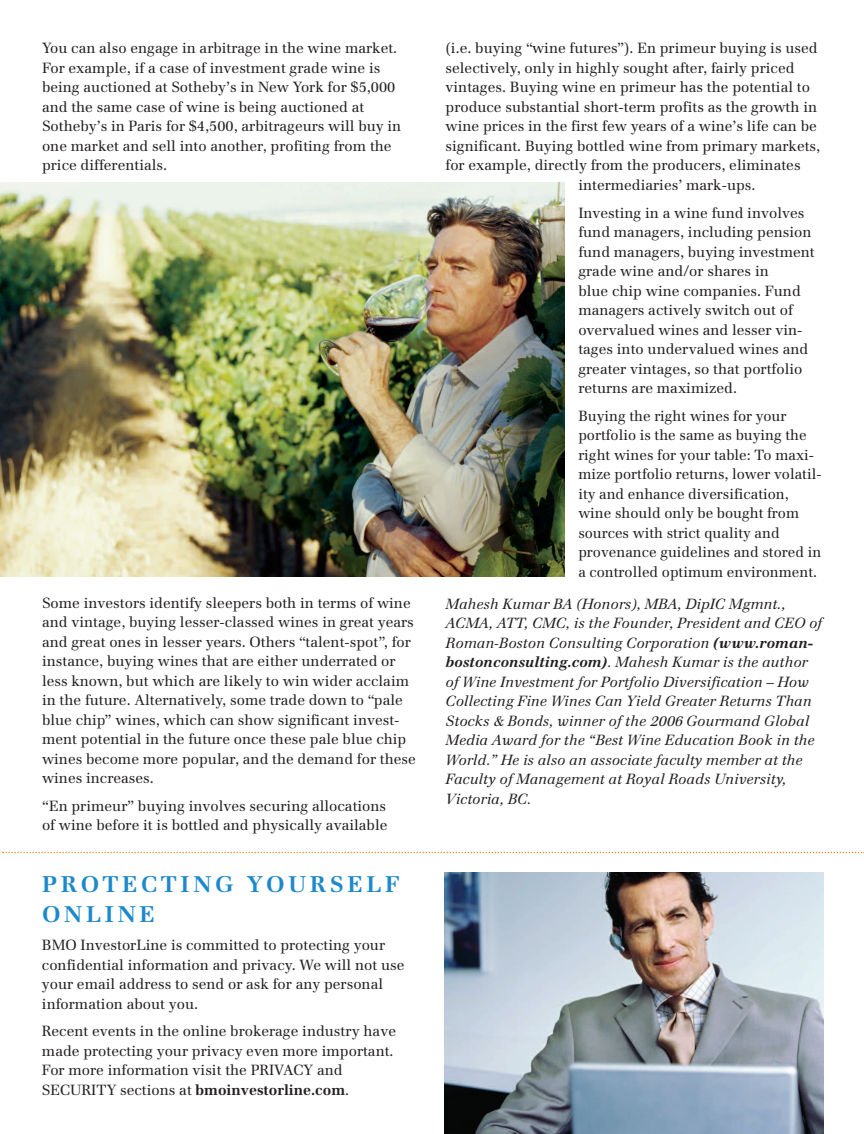
<style>
.page{position:relative;width:864px;height:1134px;background:#fff}
.page>*{position:absolute;margin:0;border:0;box-sizing:border-box;transform-origin:0 0}
.t1{font:700 22.5px/30px "Emona";letter-spacing:.165em;color:#1e89ca}
.t2{font:14.7px/19.5px "Emona";color:#231f20}
.t3{font:italic 14.7px/19.5px "Emona";color:#231f20}
.s1{font-weight:700}
</style>
<div class="page">
<img style="left:0;top:182px;width:565px;height:395px">
<img style="left:444px;top:872px;width:380px;height:262px">
<svg style="left:2px;top:852px;width:862px;height:1px"></svg>
<p class="t2" style="left:42px;top:39px;width:361px">You can also engage in arbitrage in the wine market.<br>For example, if a case of investment grade wine is being auctioned at Sotheby’s in New York for $5,000 and the same case of wine is being auctioned at Sotheby’s in Paris for $4,500, arbitrageurs will buy in one market and sell into another, profiting from the price differentials.</p>
<p class="t2" style="left:42px;top:593px;width:375px">Some investors identify sleepers both in terms of wine and vintage, buying lesser-classed wines in great years and great ones in lesser years. Others “talent-spot”, for instance, buying wines that are either underrated or less known, but which are likely to win wider acclaim in the future. Alternatively, some trade down to “pale blue chip” wines, which can show significant invest&shy;ment potential in the future once these pale blue chip wines become more popular, and the demand for these wines increases.</p>
<p class="t2" style="left:42px;top:796px;width:347px">“En primeur” buying involves securing allocations of wine before it is bottled and physically available</p>
<h1 class="t1" style="left:42px;top:869px;width:359px">PROTECTING YOURSELF<br>ONLINE</h1>
<p class="t2" style="left:42px;top:935px;width:364px">BMO InvestorLine is committed to protecting your confidential information and privacy. We will not use your email address to send or ask for any personal information about you.</p>
<p class="t2" style="left:42px;top:1022px;width:356px">Recent events in the online brokerage industry have made protecting your privacy even more important.<br>For more information visit the PRIVACY and SECURITY sections at <span class="s1">bmoinvestorline.com</span>.</p>
<p class="t2" style="left:446px;top:39px;width:374px">(i.e. buying “wine futures”). En primeur buying is used</p>
<p class="t2" style="left:446px;top:58px;width:350px">selectively, only in highly sought after, fairly priced</p>
<p class="t2" style="left:446px;top:78px;width:366px">vintages. Buying wine en primeur has the potential to</p>
<p class="t2" style="left:446px;top:97px;width:373px">produce substantial short-term profits as the growth in</p>
<p class="t2" style="left:446px;top:117px;width:373px">wine prices in the first few years of a wine’s life can be</p>
<p class="t2" style="left:446px;top:136px;width:376px">significant. Buying bottled wine from primary markets,</p>
<p class="t2" style="left:446px;top:156px;width:357px">for example, directly from the producers, eliminates</p>
<p class="t2" style="left:578px;top:175px;width:179px">intermediaries’ mark-ups.</p>
<p class="t2" style="left:578px;top:203px;width:238px">Investing in a wine fund involves fund managers, including pension fund managers, buying investment grade wine and/or shares in<br>blue chip wine companies. Fund managers actively switch out of overvalued wines and lesser vin&shy;tages into undervalued wines and greater vintages, so that portfolio returns are maximized.</p>
<p class="t2" style="left:578px;top:406px;width:245px">Buying the right wines for your portfolio is the same as buying the right wines for your table: To maxi&shy;mize portfolio returns, lower volatil&shy;ity and enhance diversification, wine should only be bought from sources with strict quality and provenance guidelines and stored in a controlled optimum environment.</p>
<p class="t3" style="left:446px;top:594px;width:378px">Mahesh Kumar BA (Honors), MBA, DipIC Mgmnt., ACMA, ATT, CMC, is the Founder, President and CEO of Roman-Boston Consulting Corporation <span class="s1">(www.roman&shy;bostonconsulting.com)</span>. Mahesh Kumar is the author of Wine Investment for Portfolio Diversification – How Collecting Fine Wines Can Yield Greater Returns Than Stocks &amp; Bonds, winner of the 2006 Gourmand Global Media Award for the “Best Wine Education Book in the World.” He is also an associate faculty member at the Faculty of Management at Royal Roads University, Victoria, BC.</p>
</div>
